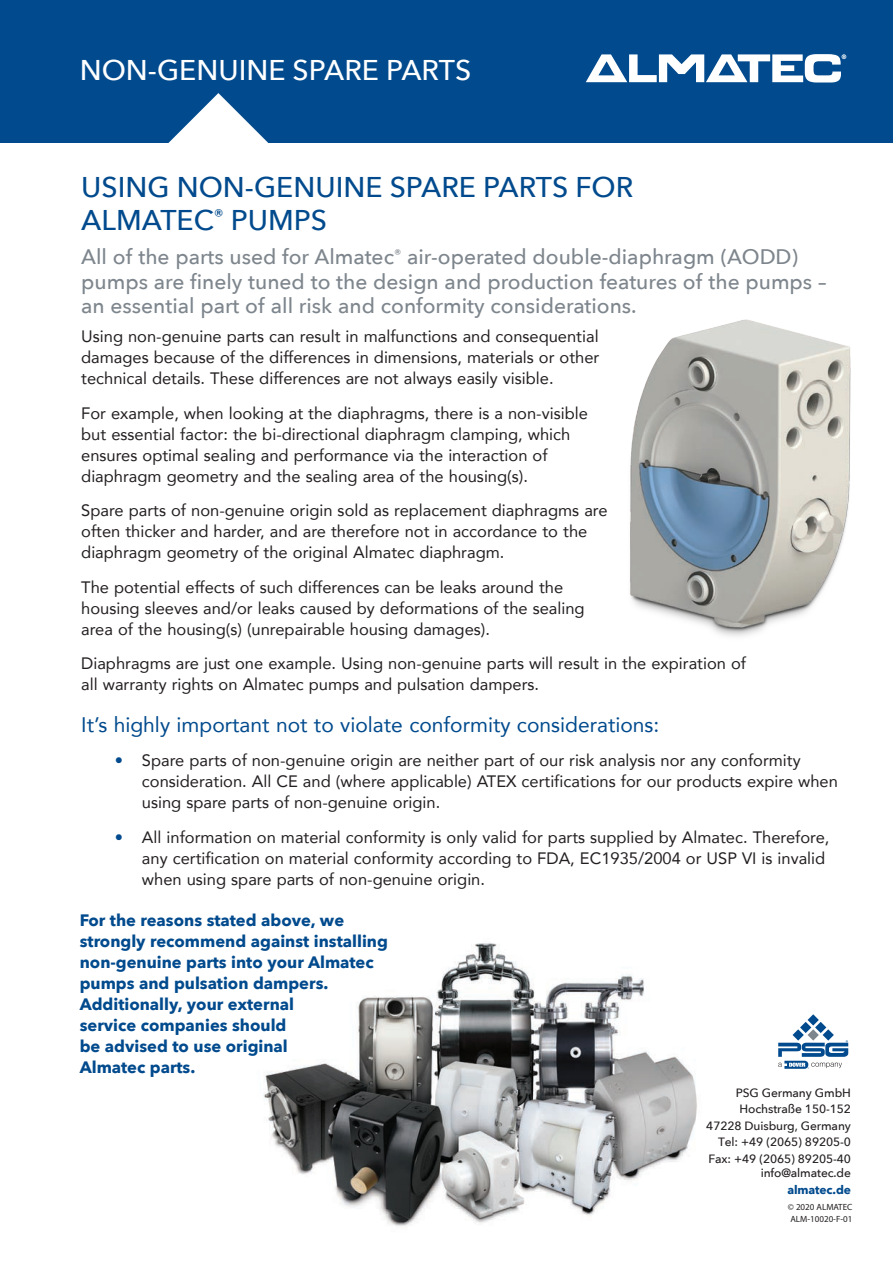
<style>
.page{position:relative;width:893px;height:1263px;background:#fff}
.page>*{position:absolute;margin:0;border:0;box-sizing:border-box;transform-origin:0 0}
.t1{font:500 28.5px/33px "Avenir Next";color:#004a8d}
.t2{font:500 28.5px "Avenir Next";color:#fff}
.t3{font:500 21px/24px "Avenir Next";color:#7e868d}
.t4{font:21px "Avenir";color:#004a8d}
.t5{font:16.5px/21px "Avenir";color:#231f20}
.t6{font:700 16.5px/21px "Avenir Next";color:#004a8d}
.t7{font:500 12px/16.5px "Avenir Next";letter-spacing:-.01em;color:#231f20;text-align:right}
.t8{font:700 12px "Avenir Next";letter-spacing:-.01em;color:#004a8d}
.t9{font:9px/12px "Myriad Pro";color:#231f20}
.s1{color:#004a8d}
</style>
<div class="page">
<img style="left:630px;top:319px;width:221px;height:318px">
<img style="left:263px;top:943px;width:434px;height:284px">
<div style="left:0;top:0;width:893px;height:142px;background:#004a8d"></div>
<svg style="left:586px;top:54px;width:260px;height:28px"></svg>
<svg style="left:137px;top:93px;width:162px;height:50px"></svg>
<svg style="left:778px;top:1014px;width:70px;height:55px"></svg>
<h1 class="t2" style="left:80px;top:46px;width:393px">NON-GENUINE SPARE PARTS</h1>
<h1 class="t1" style="left:81px;top:170px;width:554px">USING NON-GENUINE SPARE PARTS FOR<br>ALMATEC<sup>®</sup> PUMPS</h1>
<p class="t3" style="left:81px;top:244px;width:747px">All of the parts used for Almatec<sup>®</sup> air-operated double-diaphragm (AODD) pumps are finely tuned to the design and production features of the pumps – an essential part of all risk and conformity considerations.</p>
<p class="t5" style="left:81px;top:326px;width:520px;text-align:justify">Using non-genuine parts can result in malfunctions and consequential damages because of the differences in dimensions, materials or other technical details. These differences are not always easily visible.</p>
<p class="t5" style="left:81px;top:402px;width:508px">For example, when looking at the diaphragms, there is a non-visible but essential factor: the bi-directional diaphragm clamping, which ensures optimal sealing and performance via the interaction of diaphragm geometry and the sealing area of the housing(s).</p>
<p class="t5" style="left:81px;top:500px;width:528px">Spare parts of non-genuine origin sold as replacement diaphragms are often thicker and harder, and are therefore not in accordance to the diaphragm geometry of the original Almatec diaphragm.</p>
<p class="t5" style="left:81px;top:576px;width:505px">The potential effects of such differences can be leaks around the housing sleeves and/or leaks caused by deformations of the sealing area of the housing(s) (unrepairable housing damages).</p>
<p class="t5" style="left:81px;top:653px;width:666px">Diaphragms are just one example. Using non-genuine parts will result in the expiration of all warranty rights on Almatec pumps and pulsation dampers.</p>
<p class="t4" style="left:81px;top:707px;width:580px">It’s highly important not to violate conformity considerations:</p>
<p class="t5" style="left:142px;top:749px;width:697px;text-indent:-27px"><span class="s1">•</span> Spare parts of non-genuine origin are neither part of our risk analysis nor any conformity consideration. All CE and (where applicable) ATEX certifications for our products expire when using spare parts of non-genuine origin.</p>
<p class="t5" style="left:142px;top:826px;width:689px;text-indent:-27px"><span class="s1">•</span> All information on material conformity is only valid for parts supplied by Almatec. Therefore, any certification on material conformity according to FDA, EC1935/2004 or USP VI is invalid when using spare parts of non-genuine origin.</p>
<p class="t6" style="left:80px;top:909px;width:310px">For the reasons stated above, we strongly recommend against installing non-genuine parts into your Almatec pumps and pulsation dampers.<br>Additionally, your external<br>service companies should<br>be advised to use original<br>Almatec parts.</p>
<p class="t7" style="left:706px;top:1084px;width:146px">PSG Germany GmbH<br>Hochstraße 150-152<br>47228 Duisburg, Germany<br>Tel: +49 (2065) 89205-0<br>Fax: +49 (2065) 89205-40</p>
<p class="t7" style="left:761px;top:1164px;width:92px">info@almatec.de</p>
<p class="t8" style="left:787px;top:1179px;width:65px">almatec.de</p>
<p class="t9" style="left:788px;top:1200px;width:66px">© 2020 ALMATEC<br>ALM-10020-F-01</p>
</div>
